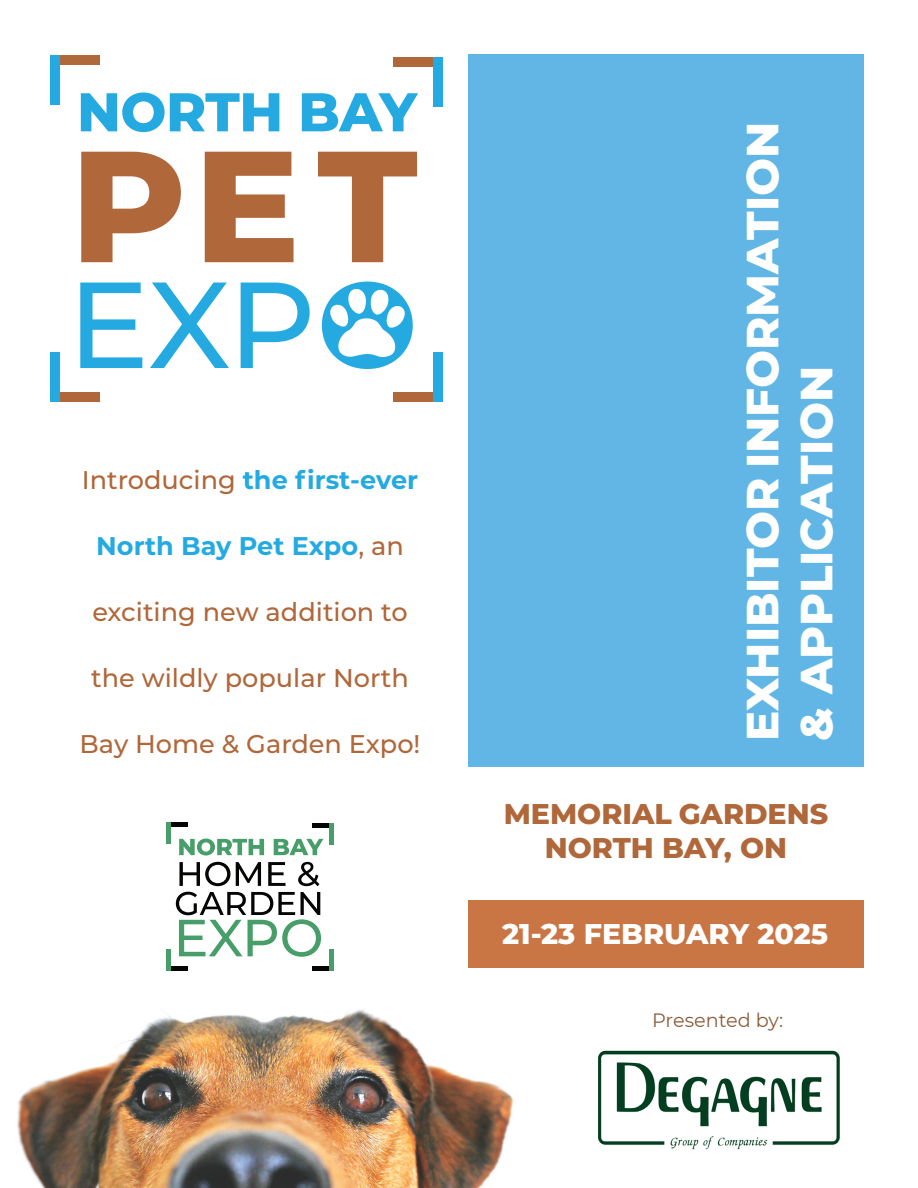
<style>
.page{position:relative;width:918px;height:1188px;background:#fff}
.page>*{position:absolute;margin:0;border:0;box-sizing:border-box;transform-origin:0 0}
.t1{font:800 157.95px "Montserrat";letter-spacing:.08em;color:#b0673a}
.Major_Heading{font:800 45px "Montserrat";color:#fff}
.Minor_Heading{font:800 28.5px "Montserrat";color:#b0673a}
.Minor_Heading-2{font:800 28.5px "Montserrat";color:#fff}
.Minor_Heading-3{font:500 25.65px "Montserrat";color:#b0673a}
.Minor_Heading-4{font:700 25.65px "Montserrat";color:#24aae1}
.Form_Info{font:19.2px "Montserrat";color:#8a5d3b}
.s1{font-weight:500;color:#b0673a}
</style>
<div class="page">
<div style="left:468px;top:54px;width:396px;height:713px;background:#61b6e6"></div>
<div style="left:468px;top:900px;width:396px;height:68px;background:#c97544"></div>
<img style="left:17px;top:1009px;width:497px;height:179px">
<svg style="left:179px;top:839px;width:85px;height:16px"></svg>
<svg style="left:274px;top:839px;width:49px;height:16px"></svg>
<svg style="left:179px;top:862px;width:82px;height:24px"></svg>
<svg style="left:268px;top:862px;width:18px;height:24px"></svg>
<svg style="left:298px;top:862px;width:21px;height:24px"></svg>
<svg style="left:176px;top:892px;width:145px;height:65px"></svg>
<hr style="left:166px;top:823px;width:21px;height:4px;background:#050504">
<hr style="left:166px;top:823px;width:4px;height:21px;background:#479e69">
<hr style="left:313px;top:967px;width:21px;height:4px;background:#050504">
<hr style="left:330px;top:950px;width:4px;height:21px;background:#479e69">
<div style="left:313px;top:823px;width:21px;height:5px;background:#050504"></div>
<hr style="left:330px;top:823px;width:4px;height:21px;background:#479e69">
<hr style="left:166px;top:967px;width:21px;height:4px;background:#050504">
<hr style="left:166px;top:950px;width:4px;height:21px;background:#479e69">
<img style="left:598px;top:1050px;width:242px;height:100px">
<svg style="left:81px;top:92px;width:198px;height:40px"></svg>
<svg style="left:302px;top:93px;width:116px;height:38px"></svg>
<svg style="left:80px;top:283px;width:62px;height:85px"></svg>
<svg style="left:150px;top:283px;width:79px;height:85px"></svg>
<svg style="left:241px;top:283px;width:69px;height:85px"></svg>
<div style="left:322px;top:282px;width:91px;height:87px;background:#24aae1;border-radius:50%"></div>
<div style="left:50px;top:55px;width:50px;height:10px;background:#b0673a"></div>
<div style="left:50px;top:55px;width:10px;height:50px;background:#24aae1"></div>
<div style="left:393px;top:392px;width:50px;height:10px;background:#b0673a"></div>
<div style="left:433px;top:353px;width:10px;height:49px;background:#24aae1"></div>
<div style="left:393px;top:57px;width:50px;height:10px;background:#b0673a"></div>
<div style="left:433px;top:57px;width:10px;height:49px;background:#24aae1"></div>
<div style="left:50px;top:392px;width:50px;height:10px;background:#b0673a"></div>
<div style="left:50px;top:353px;width:10px;height:49px;background:#24aae1"></div>
<svg style="left:324px;top:284px;width:87px;height:75px"></svg>
<p class="t1" style="left:70px;top:90px;width:349px">PET</p>
<p class="Minor_Heading-4" style="left:82px;top:461px;width:338px"><span class="s1">Introducing</span> the first-ever</p>
<p class="Minor_Heading-4" style="left:96px;top:527px;width:309px">North Bay Pet Expo<span class="s1">, an</span></p>
<p class="Minor_Heading-3" style="left:92px;top:594px;width:317px">exciting new addition to</p>
<p class="Minor_Heading-3" style="left:91px;top:660px;width:319px">the wildly popular North</p>
<p class="t1" style="left:58px;top:649px;width:349px">PET</p>
<p class="Minor_Heading-3" style="left:80px;top:726px;width:342px">Bay Home &amp; Garden Expo!</p>
<p class="Major_Heading" style="left:730px;top:741px;width:621px;rotate:-90deg">EXHIBITOR INFORMATION</p>
<p class="Major_Heading" style="left:784px;top:741px;width:377px;rotate:-90deg">&amp; APPLICATION</p>
<p class="Minor_Heading" style="left:504px;top:793px;width:326px">MEMORIAL GARDENS</p>
<p class="Minor_Heading" style="left:545px;top:827px;width:244px">NORTH BAY, ON</p>
<p class="Minor_Heading-2" style="left:502px;top:913px;width:328px">21-23 FEBRUARY 2025</p>
<p class="Form_Info" style="left:652px;top:1007px;width:133px">Presented by:</p>
</div>
